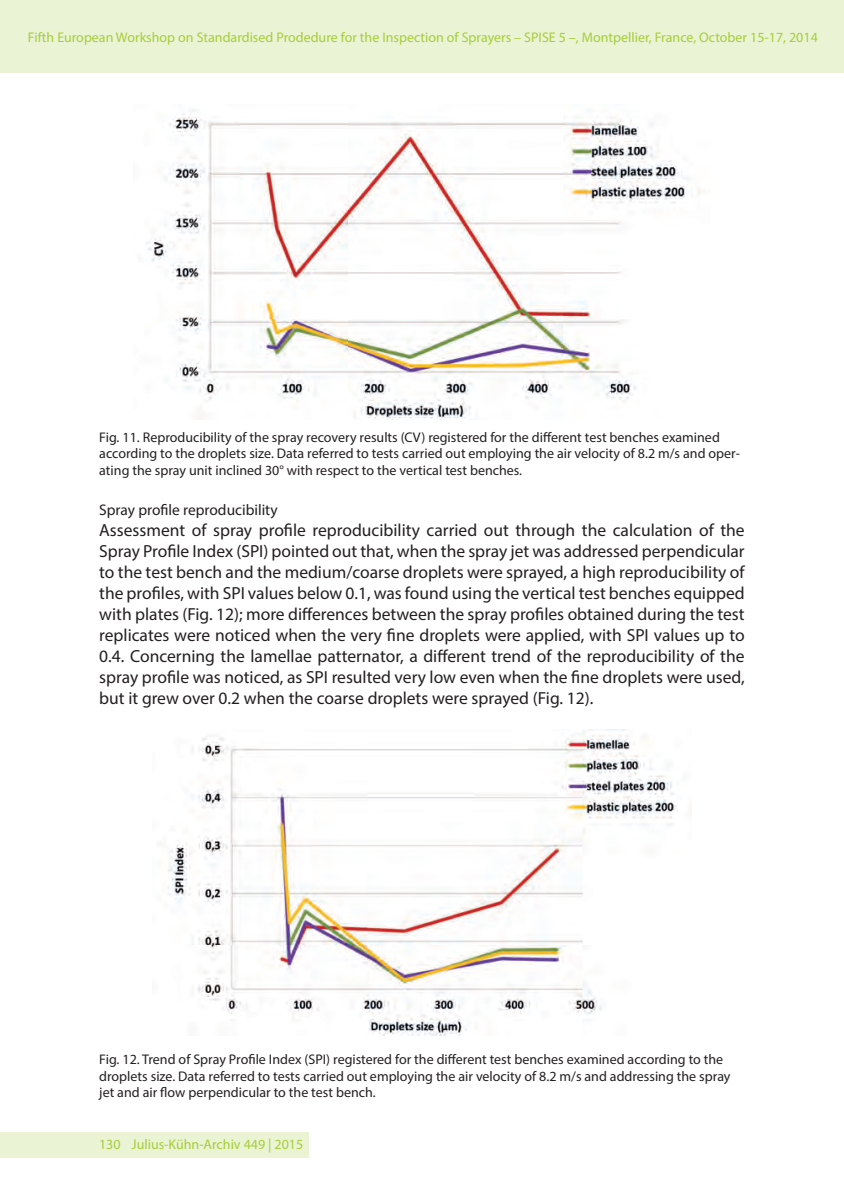
<style>
.page{position:relative;width:844px;height:1191px;background:#fff}
.page>*{position:absolute;margin:0;border:0;box-sizing:border-box;transform-origin:0 0}
.t1{font:17.5px/21px "Myriad Pro";color:#231f20;text-align:justify}
.t2{font:15.4px "Myriad Pro";color:#231f20}
.t3{font:14px/16.8px "Myriad Pro";color:#231f20}
.t4{font:14px "Myriad Pro";color:#a6ce39}
</style>
<div class="page">
<div style="left:0;top:0;width:843px;height:72px;background:#eaf3d4"></div>
<div style="left:0;top:1132px;width:308px;height:25px;background:#eaf3d4"></div>
<img style="left:146px;top:109px;width:555px;height:311px">
<img style="left:168px;top:729px;width:510px;height:306px">
<p class="t4" style="left:28px;top:29px;width:791px">Fifth European Workshop on Standardised Prodedure for the Inspection of Sprayers – SPISE 5 –, Montpellier, France, October 15-17, 2014</p>
<p class="t3" style="left:99px;top:428px;width:642px">Fig. 11. Reproducibility of the spray recovery results (CV) registered for the different test benches examined according to the droplets size. Data referred to tests carried out employing the air velocity of 8.2 m/s and oper&shy;ating the spray unit inclined 30° with respect to the vertical test benches.</p>
<p class="t2" style="left:99px;top:500px;width:180px">Spray profile reproducibility</p>
<p class="t1" style="left:99px;top:519px;width:646px">Assessment of spray profile reproducibility carried out through the calculation of the Spray Profile Index (SPI) pointed out that, when the spray jet was addressed perpendicular to the test bench and the medium/coarse droplets were sprayed, a high reproducibility of the profiles, with SPI values below 0.1, was found using the vertical test benches equipped with plates (Fig. 12); more differences between the spray profiles obtained during the test replicates were noticed when the very fine droplets were applied, with SPI values up to 0.4. Concerning the lamellae patternator, a different trend of the reproducibility of the spray profile was noticed, as SPI resulted very low even when the fine droplets were used, but it grew over 0.2 when the coarse droplets were sprayed (Fig. 12).</p>
<p class="t3" style="left:99px;top:1050px;width:632px">Fig. 12. Trend of Spray Profile Index (SPI) registered for the different test benches examined according to the droplets size. Data referred to tests carried out employing the air velocity of 8.2 m/s and addressing the spray jet and air flow perpendicular to the test bench.</p>
<p class="t4" style="left:99px;top:1136px;width:206px">130 Julius-Kühn-Archiv 449 | 2015</p>
</div>
